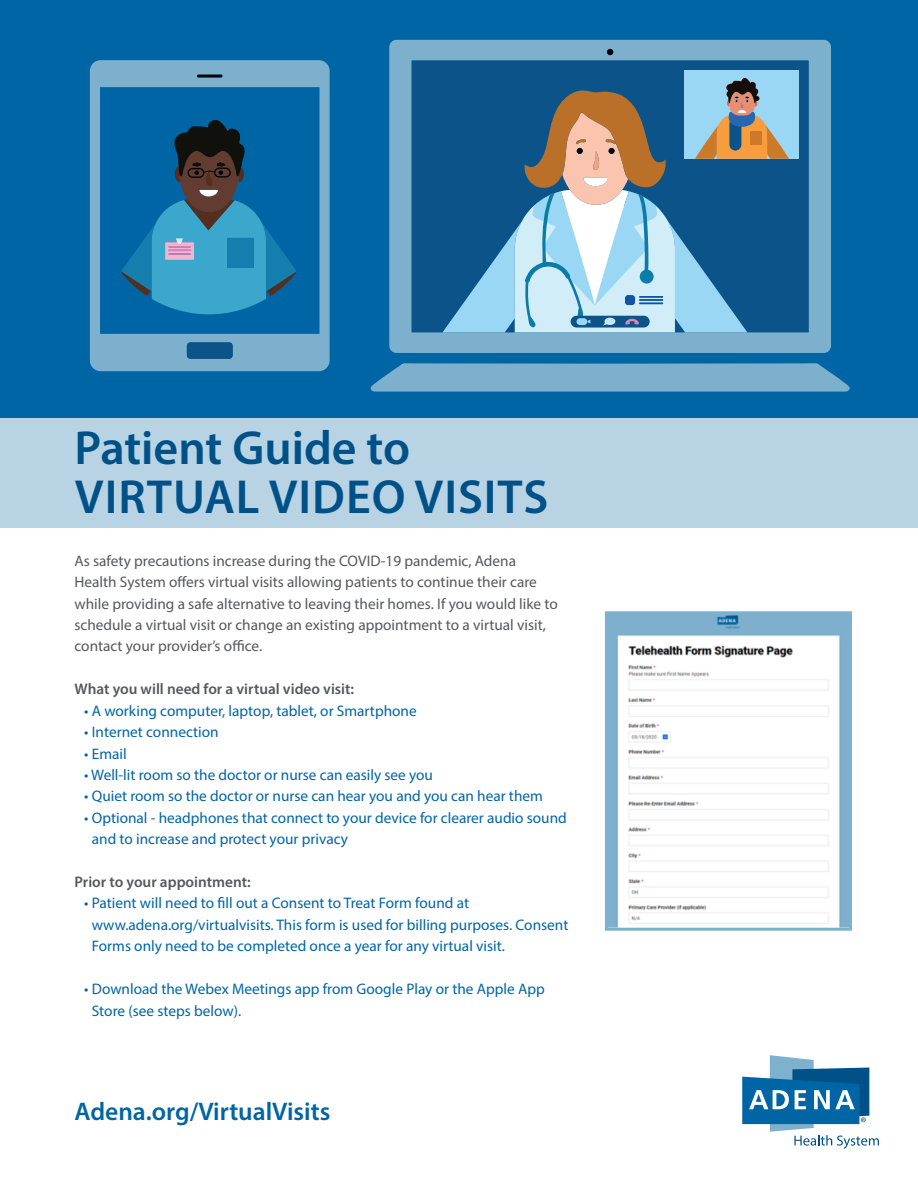
<style>
.page{position:relative;width:918px;height:1188px;background:#fff}
.page>*{position:absolute;margin:0;border:0;box-sizing:border-box;transform-origin:0 0}
.t1{font:600 48px/49.5px "Myriad Pro";letter-spacing:.015em;color:#005187}
.t2{font:600 25.5px "Myriad Pro";color:#0065a4}
.t3{font:15.3px/21.5px "Myriad Pro";color:#0065a4}
.t4{font:15.3px/21.5px "Myriad Pro";color:#57585a}
.t5{font:600 15.3px "Myriad Pro";color:#57585a}
</style>
<div class="page">
<svg style="left:742px;top:1055px;width:137px;height:94px"></svg>
<div style="left:0;top:0;width:918px;height:418px;background:#0065a4"></div>
<div style="left:0;top:418px;width:918px;height:110px;background:#b8d3e4"></div>
<svg style="left:370px;top:363px;width:480px;height:29px;background:#72a9c8"></svg>
<div style="left:389px;top:40px;width:442px;height:313px;background:#7db0cc"></div>
<svg style="left:607px;top:49px;width:6px;height:6px"></svg>
<div style="left:412px;top:61px;width:397px;height:271px;background:#0b5389"></div>
<div style="left:685px;top:70px;width:114px;height:89px;background:#9ad7f5"></div>
<svg style="left:443px;top:77px;width:346px;height:255px;background:#648da7"></svg>
<svg style="left:90px;top:60px;width:240px;height:311px;background:#6ea6c7"></svg>
<div style="left:187px;top:342px;width:46px;height:17px;background:#0b5389;border-radius:4px"></div>
<hr style="left:197px;top:75px;width:25px;height:2px;background:#040503">
<div style="left:102px;top:90px;width:215px;height:241px;background:#0065a4"></div>
<svg style="left:121px;top:120px;width:176px;height:195px"></svg>
<img style="left:609px;top:615px;width:239px;height:312px">
<div style="left:605px;top:611px;width:247px;height:320px;border:3px solid #7db1cd"></div>
<p class="t1" style="left:75px;top:422px;width:475px">Patient Guide to<br>VIRTUAL VIDEO VISITS</p>
<p class="t4" style="left:75px;top:550px;width:485px">As safety precautions increase during the COVID-19 pandemic, Adena Health System offers virtual visits allowing patients to continue their care while providing a safe alternative to leaving their homes. If you would like to schedule a virtual visit or change an existing appointment to a virtual visit, contact your provider’s office.</p>
<p class="t5" style="left:75px;top:679px;width:281px">What you will need for a virtual video visit:</p>
<p class="t3" style="left:84px;top:700px;width:334px">• A working computer, laptop, tablet, or Smartphone</p>
<p class="t3" style="left:84px;top:721px;width:136px">• Internet connection</p>
<p class="t3" style="left:84px;top:742px;width:44px">• Email</p>
<p class="t3" style="left:84px;top:764px;width:350px">• Well-lit room so the doctor or nurse can easily see you</p>
<p class="t3" style="left:84px;top:785px;width:460px">• Quiet room so the doctor or nurse can hear you and you can hear them</p>
<p class="t3" style="left:92px;top:807px;width:477px;text-indent:-8px">• Optional - headphones that connect to your device for clearer audio sound and to increase and protect your privacy</p>
<p class="t5" style="left:75px;top:872px;width:178px">Prior to your appointment:</p>
<p class="t3" style="left:92px;top:892px;width:478px;text-indent:-8px">• Patient will need to fill out a Consent to Treat Form found at www.adena.org/virtualvisits. This form is used for billing purposes. Consent<br>Forms only need to be completed once a year for any virtual visit.</p>
<p class="t3" style="left:92px;top:978px;width:455px;text-indent:-8px">• Download the Webex Meetings app from Google Play or the Apple App<br>Store (see steps below).</p>
<h2 class="t2" style="left:75px;top:1095px;width:257px">Adena.org/VirtualVisits</h2>
</div>
